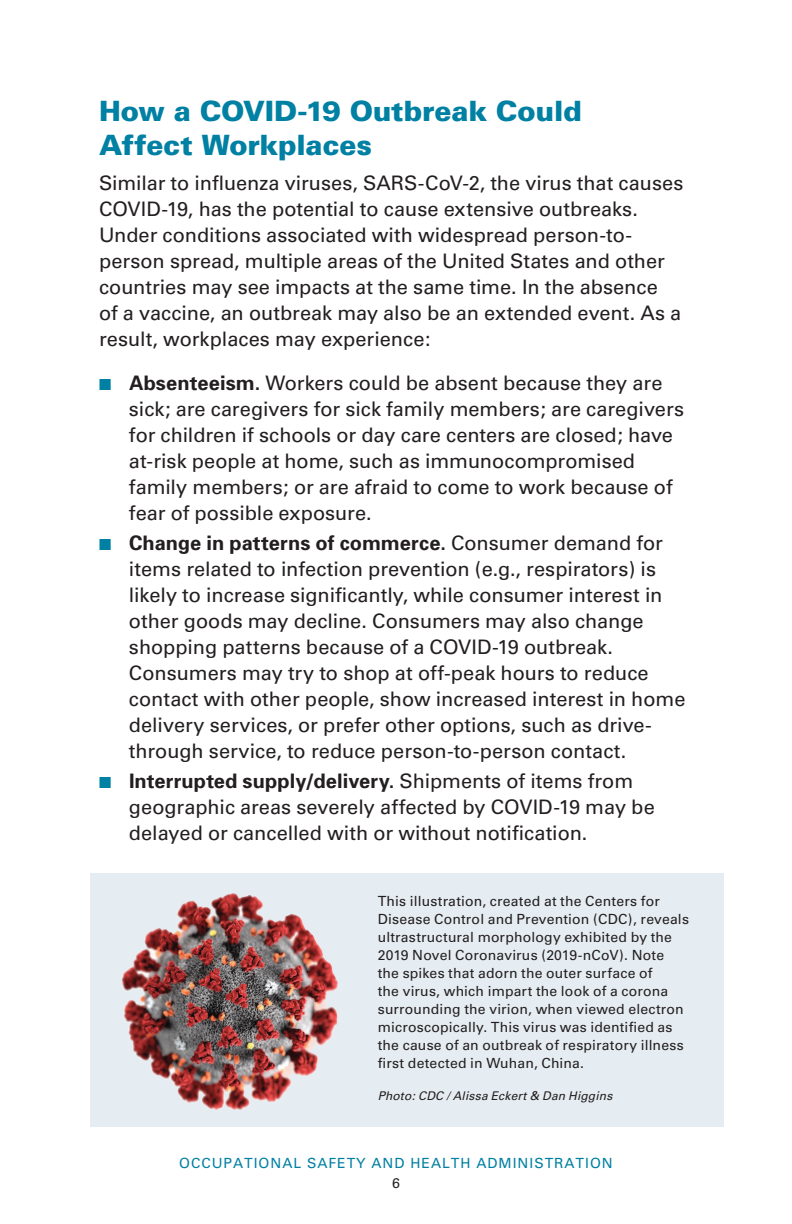
<style>
.page{position:relative;width:792px;height:1224px;background:#fff}
.page>*{position:absolute;margin:0;border:0;box-sizing:border-box;transform-origin:0 0}
.t1{font:900 28px/33.6px "Univers";letter-spacing:-.01em;color:#0080a3}
.Bodytext{font:20px/26px "Univers";color:#231f20}
.Footnote_text{font:14px/18px "Univers";letter-spacing:.01em;color:#231f20}
.t2{font:14px "Univers";letter-spacing:.07em;color:#0080a3}
.Footnote_text-2{font:italic 12px "Univers";letter-spacing:.015em;color:#231f20}
.s1{color:#0080a3}
.s2{font-weight:700}
</style>
<div class="page">
<div style="left:90px;top:874px;width:633px;height:253px;background:#e6edf2"></div>
<img style="left:121px;top:893px;width:171px;height:217px">
<h1 class="t1" style="left:99px;top:94px;width:484px">How a COVID-19 Outbreak Could<br>Affect Workplaces</h1>
<p class="Bodytext" style="left:99px;top:170px;width:586px">Similar to influenza viruses, SARS-CoV-2, the virus that causes COVID-19, has the potential to cause extensive outbreaks.<br>Under conditions associated with widespread person-to&shy;person spread, multiple areas of the United States and other countries may see impacts at the same time. In the absence<br>of a vaccine, an outbreak may also be an extended event. As a result, workplaces may experience:</p>
<p class="Bodytext" style="left:129px;top:370px;width:557px;text-indent:-30px"><span class="s1">■</span> <span class="s2">Absenteeism.</span> Workers could be absent because they are sick; are caregivers for sick family members; are caregivers for children if schools or day care centers are closed; have at-risk people at home, such as immunocompromised family members; or are afraid to come to work because of fear of possible exposure.</p>
<p class="Bodytext" style="left:129px;top:530px;width:558px;text-indent:-30px"><span class="s1">■</span> <span class="s2">Change in patterns of commerce.</span> Consumer demand for items related to infection prevention (e.g., respirators) is likely to increase significantly, while consumer interest in other goods may decline. Consumers may also change shopping patterns because of a COVID-19 outbreak.<br>Consumers may try to shop at off-peak hours to reduce contact with other people, show increased interest in home delivery services, or prefer other options, such as drive&shy;through service, to reduce person-to-person contact.</p>
<p class="Bodytext" style="left:129px;top:768px;width:527px;text-indent:-30px"><span class="s1">■</span> <span class="s2">Interrupted supply/delivery.</span> Shipments of items from geographic areas severely affected by COVID-19 may be delayed or cancelled with or without notification.</p>
<p class="Footnote_text" style="left:378px;top:892px;width:313px">This illustration, created at the Centers for Disease Control and Prevention (CDC), reveals ultrastructural morphology exhibited by the 2019 Novel Coronavirus (2019-nCoV). Note<br>the spikes that adorn the outer surface of<br>the virus, which impart the look of a corona surrounding the virion, when viewed electron microscopically. This virus was identified as the cause of an outbreak of respiratory illness first detected in Wuhan, China.</p>
<p class="Footnote_text-2" style="left:378px;top:1089px;width:236px">Photo: CDC / Alissa Eckert &amp; Dan Higgins</p>
<p class="t2" style="left:179px;top:1154px;width:435px">OCCUPATIONAL SAFETY AND HEALTH ADMINISTRATION</p>
<p class="Footnote_text" style="left:392px;top:1175px;width:9px">6</p>
</div>
